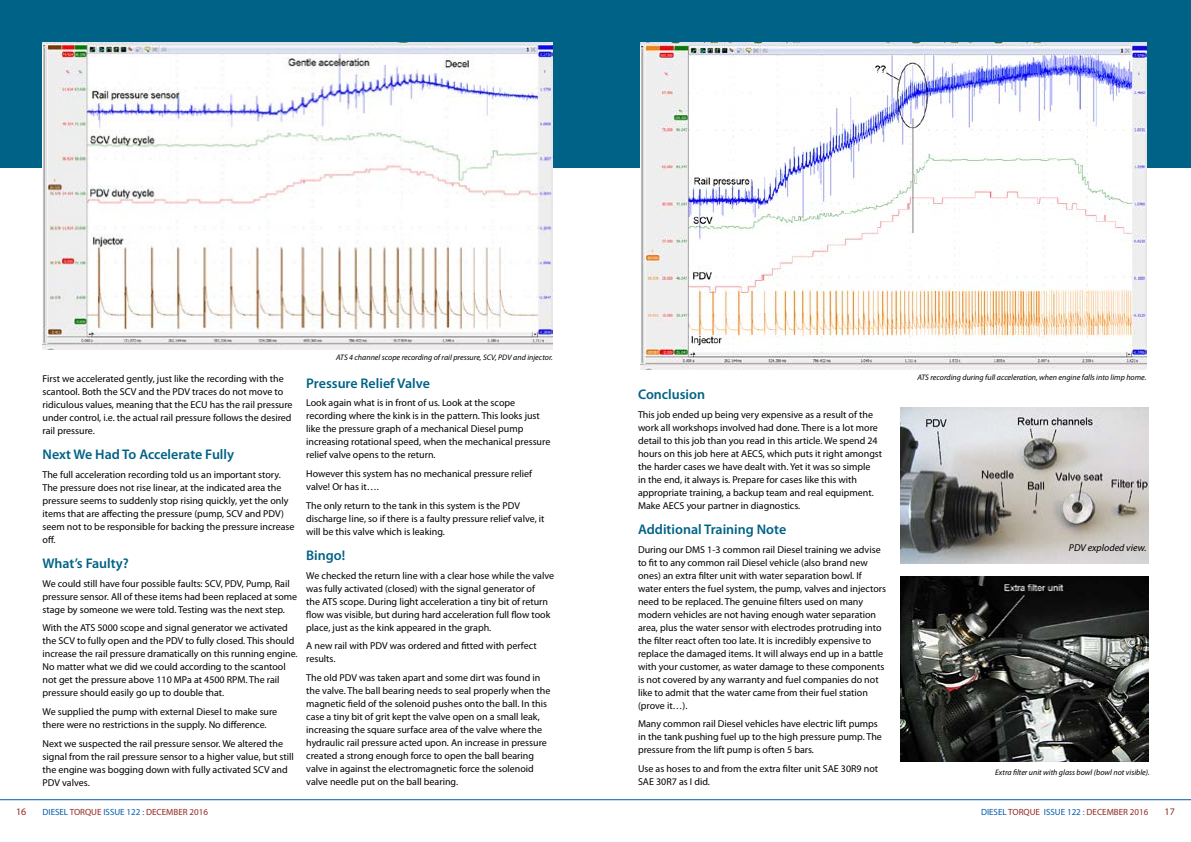
<style>
.page{position:relative;width:1191px;height:842px;background:#fff}
.page>*{position:absolute;margin:0;border:0;box-sizing:border-box;transform-origin:0 0}
.t1{font:600 14px "Myriad Pro";color:#006286}
.t2{font:10px/13px "Myriad Pro";color:#000}
.t3{font:italic 10px "Myriad Pro";color:#000}
.t4{font:10px "Myriad Pro";color:#942923}
.t5{font:9px "Myriad Pro";color:#942923}
.t6{font:italic 8px "Myriad Pro";color:#000}
.s1{color:#005cab}
</style>
<div class="page">
<hr style="left:0;top:799px;width:1191px;height:1px;background:#005cab">
<div style="left:0;top:0;width:1191px;height:167px;background:#006286"></div>
<img style="left:43px;top:43px;width:510px;height:306px">
<img style="left:640px;top:43px;width:506px;height:327px">
<img style="left:900px;top:407px;width:248px;height:156px">
<img style="left:900px;top:576px;width:248px;height:186px">
<p class="t2" style="left:43px;top:372px;width:252px">First we accelerated gently, just like the recording with the scantool. Both the SCV and the PDV traces do not move to ridiculous values, meaning that the ECU has the rail pressure under control, i.e. the actual rail pressure follows the desired rail pressure.</p>
<h1 class="t1" style="left:43px;top:445px;width:193px">Next We Had To Accelerate Fully</h1>
<p class="t2" style="left:43px;top:468px;width:253px">The full acceleration recording told us an important story.<br>The pressure does not rise linear, at the indicated area the pressure seems to suddenly stop rising quickly, yet the only items that are affecting the pressure (pump, SCV and PDV) seem not to be responsible for backing the pressure increase off.</p>
<h1 class="t1" style="left:43px;top:554px;width:88px">What’s Faulty?</h1>
<p class="t2" style="left:43px;top:577px;width:256px">We could still have four possible faults: SCV, PDV, Pump, Rail pressure sensor. All of these items had been replaced at some stage by someone we were told. Testing was the next step.</p>
<p class="t2" style="left:43px;top:621px;width:257px">With the ATS 5000 scope and signal generator we activated the SCV to fully open and the PDV to fully closed. This should increase the rail pressure dramatically on this running engine.<br>No matter what we did we could according to the scantool not get the pressure above 110 MPa at 4500 RPM. The rail pressure should easily go up to double that.</p>
<p class="t2" style="left:43px;top:705px;width:236px">We supplied the pump with external Diesel to make sure there were no restrictions in the supply. No difference.</p>
<p class="t2" style="left:43px;top:737px;width:253px">Next we suspected the rail pressure sensor. We altered the signal from the rail pressure sensor to a higher value, but still the engine was bogging down with fully activated SCV and PDV valves.</p>
<p class="t6" style="left:336px;top:353px;width:218px">ATS 4 channel scope recording of rail pressure, SCV, PDV and injector.</p>
<h1 class="t1" style="left:306px;top:374px;width:125px">Pressure Relief Valve</h1>
<p class="t2" style="left:306px;top:396px;width:245px">Look again what is in front of us. Look at the scope recording where the kink is in the pattern. This looks just like the pressure graph of a mechanical Diesel pump increasing rotational speed, when the mechanical pressure relief valve opens to the return.</p>
<p class="t2" style="left:306px;top:467px;width:227px">However this system has no mechanical pressure relief valve! Or has it….</p>
<p class="t2" style="left:306px;top:499px;width:240px">The only return to the tank in this system is the PDV discharge line, so if there is a faulty pressure relief valve, it will be this valve which is leaking.</p>
<h1 class="t1" style="left:306px;top:546px;width:41px">Bingo!</h1>
<p class="t2" style="left:306px;top:568px;width:249px">We checked the return line with a clear hose while the valve was fully activated (closed) with the signal generator of<br>the ATS scope. During light acceleration a tiny bit of return flow was visible, but during hard acceleration full flow took place, just as the kink appeared in the graph.</p>
<p class="t2" style="left:306px;top:639px;width:232px">A new rail with PDV was ordered and fitted with perfect results.</p>
<p class="t2" style="left:306px;top:671px;width:246px">The old PDV was taken apart and some dirt was found in the valve. The ball bearing needs to seal properly when the magnetic field of the solenoid pushes onto the ball. In this case a tiny bit of grit kept the valve open on a small leak, increasing the square surface area of the valve where the hydraulic rail pressure acted upon. An increase in pressure created a strong enough force to open the ball bearing valve in against the electromagnetic force the solenoid valve needle put on the ball bearing.</p>
<h1 class="t1" style="left:638px;top:385px;width:69px">Conclusion</h1>
<p class="t2" style="left:638px;top:408px;width:246px">This job ended up being very expensive as a result of the work all workshops involved had done. There is a lot more detail to this job than you read in this article. We spend 24 hours on this job here at AECS, which puts it right amongst the harder cases we have dealt with. Yet it was so simple<br>in the end, it always is. Prepare for cases like this with appropriate training, a backup team and real equipment.<br>Make AECS your partner in diagnostics.</p>
<h1 class="t1" style="left:638px;top:520px;width:150px">Additional Training Note</h1>
<p class="t2" style="left:638px;top:542px;width:250px">During our DMS 1-3 common rail Diesel training we advise to fit to any common rail Diesel vehicle (also brand new ones) an extra filter unit with water separation bowl. If water enters the fuel system, the pump, valves and injectors need to be replaced. The genuine filters used on many modern vehicles are not having enough water separation area, plus the water sensor with electrodes protruding into the filter react often too late. It is incredibly expensive to replace the damaged items. It will always end up in a battle with your customer, as water damage to these components is not covered by any warranty and fuel companies do not like to admit that the water came from their fuel station (prove it…).</p>
<p class="t2" style="left:638px;top:717px;width:245px">Many common rail Diesel vehicles have electric lift pumps in the tank pushing fuel up to the high pressure pump. The pressure from the lift pump is often 5 bars.</p>
<p class="t2" style="left:638px;top:762px;width:242px">Use as hoses to and from the extra filter unit SAE 30R9 not<br>SAE 30R7 as I did.</p>
<p class="t6" style="left:917px;top:373px;width:231px">ATS recording during full acceleration, when engine falls into limp home.</p>
<p class="t3" style="left:1069px;top:541px;width:79px">PDV exploded view.</p>
<p class="t6" style="left:995px;top:767px;width:156px">Extra filter unit with glass bowl (bowl not visible).</p>
<p class="t4" style="left:16px;top:806px;width:12px">16</p>
<p class="t5" style="left:43px;top:806px;width:167px"><span class="s1">DIESEL</span> TORQUE <span class="s1">ISSUE 122 :</span> DECEMBER 2016</p>
<p class="t5" style="left:981px;top:806px;width:169px"><span class="s1">DIESEL</span> TORQUE <span class="s1">ISSUE 122 :</span> DECEMBER 2016</p>
<p class="t4" style="left:1164px;top:806px;width:12px">17</p>
</div>
